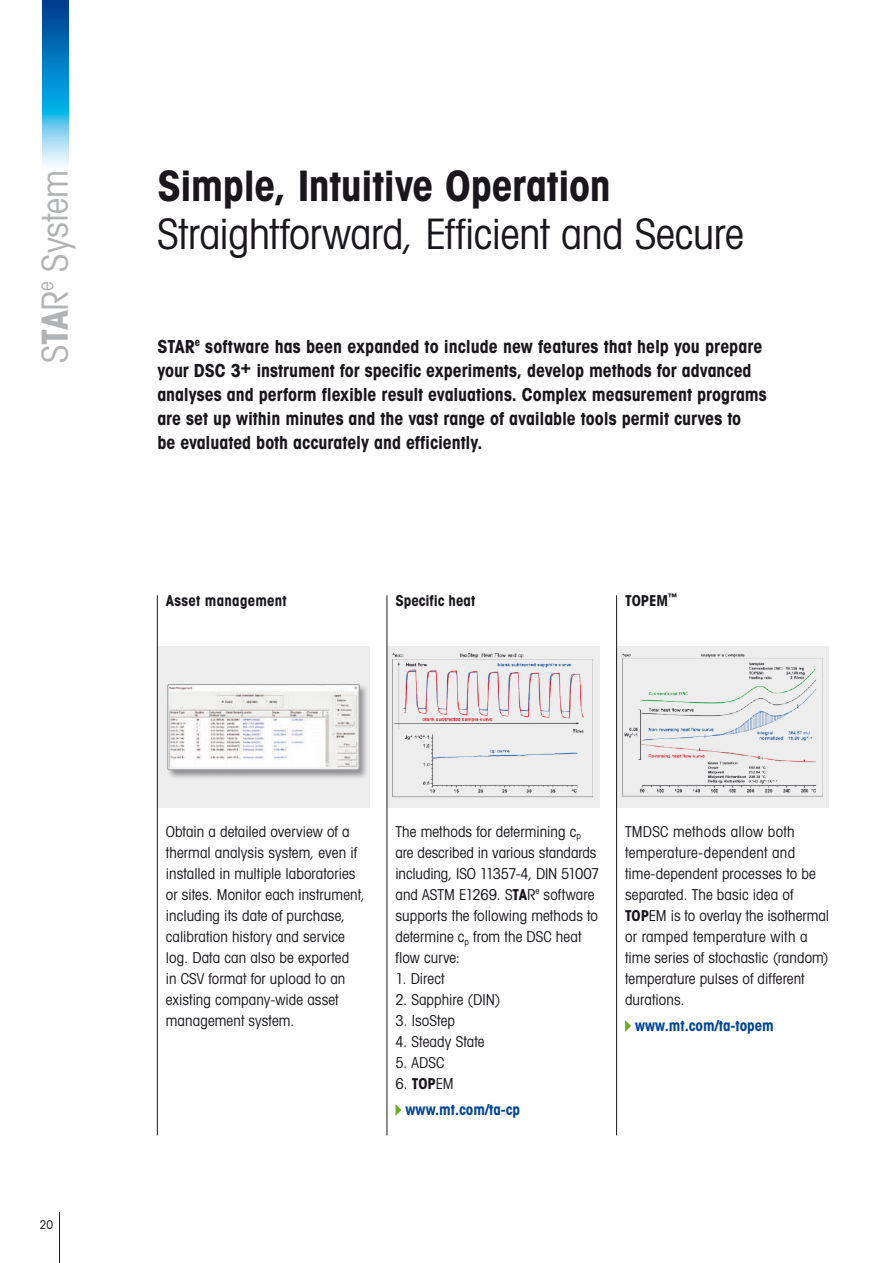
<style>
.page{position:relative;width:893px;height:1263px;background:#fff}
.page>*{position:absolute;margin:0;border:0;box-sizing:border-box;transform-origin:0 0}
.t1{font:42px "Avant Gardefor MT Bk";letter-spacing:-.01em;color:#1a171c}
.t2{font:42px "Avant Gardefor MT Bd";letter-spacing:-.01em;color:#1a171c}
.t3{font:36px "Avant Gardefor MT Bk";letter-spacing:-.005em;color:#b1b3b4}
.t4{font:18px/24px "Avant Gardefor MT Bd";letter-spacing:-.005em;color:#1a171c}
.t5{font:15px/21px "Avant Gardefor MT Bk";letter-spacing:.005em;color:#1a171c}
.t6{font:15px "Avant Gardefor MT Bd";color:#004595}
.t7{font:15px "Avant Gardefor MT Bd";letter-spacing:.005em;color:#1a171c}
.t8{font:12px "Avant Gardefor MT Bk";color:#1a171c}
.s1{font-family:"Avant Gardefor MT Bd"}
</style>
<div class="page">
<div style="left:387px;top:646px;width:213px;height:162px;background:#ededee"></div>
<img style="left:393px;top:653px;width:200px;height:144px">
<div style="left:617px;top:646px;width:212px;height:162px;background:#ededee"></div>
<img style="left:623px;top:653px;width:199px;height:144px">
<div style="left:157px;top:646px;width:213px;height:162px;background:#ededee"></div>
<div style="left:166px;top:683px;width:204px;height:97px;background:#1a171c;opacity:.45"></div>
<img style="left:170px;top:686px;width:188px;height:82px">
<div style="left:168px;top:684px;width:192px;height:86px;border:1px solid #9d9ea0"></div>
<hr style="left:59px;top:1212px;width:1px;height:51px;background:#1a171c">
<img style="left:43px;top:0;width:25px;height:166px">
<svg style="left:395px;top:1104px;width:6px;height:12px"></svg>
<svg style="left:625px;top:1020px;width:6px;height:12px"></svg>
<hr style="left:387px;top:595px;width:1px;height:540px;background:#1a171c">
<hr style="left:616px;top:595px;width:1px;height:540px;background:#1a171c">
<hr style="left:157px;top:595px;width:1px;height:540px;background:#1a171c">
<h2 class="t3" style="left:33px;top:363px;width:194px;rotate:-90deg">S<span class="s1">TA</span>R<sup>e</sup> System</h2>
<h1 class="t2" style="left:157px;top:158px;width:455px">Simple, Intuitive Operation</h1>
<h1 class="t1" style="left:157px;top:207px;width:588px">Straightforward, Efficient and Secure</h1>
<p class="t4" style="left:157px;top:334px;width:611px">STAR<sup>e</sup> software has been expanded to include new features that help you prepare your DSC 3+ instrument for specific experiments, develop methods for advanced analyses and perform flexible result evaluations. Complex measurement programs are set up within minutes and the vast range of available tools permit curves to<br>be evaluated both accurately and efficiently.</p>
<p class="t7" style="left:166px;top:591px;width:122px">Asset management</p>
<p class="t7" style="left:395px;top:591px;width:81px">Specific heat</p>
<p class="t7" style="left:625px;top:591px;width:54px">TOPEM<sup>™</sup></p>
<p class="t8" style="left:40px;top:1217px;width:15px">20</p>
<p class="t5" style="left:166px;top:821px;width:201px">Obtain a detailed overview of a thermal analysis system, even if installed in multiple laboratories or sites. Monitor each instrument, including its date of purchase, calibration history and service log. Data can also be exported<br>in CSV format for upload to an existing company-wide asset management system.</p>
<p class="t5" style="left:395px;top:821px;width:206px">The methods for determining c<sub>p </sub>are described in various standards including, ISO 11357-4, DIN 51007 and ASTM E1269. S<span class="s1">TA</span>R<sup>e</sup> software supports the following methods to determine c<sub>p</sub> from the DSC heat flow curve:</p>
<p class="t5" style="left:395px;top:968px;width:50px">1. Direct</p>
<p class="t5" style="left:395px;top:989px;width:107px">2. Sapphire (DIN)</p>
<p class="t5" style="left:395px;top:1010px;width:61px">3. IsoStep</p>
<p class="t5" style="left:395px;top:1031px;width:91px">4. Steady State</p>
<p class="t5" style="left:395px;top:1052px;width:50px">5. ADSC</p>
<p class="t5" style="left:395px;top:1073px;width:60px">6. <span class="s1">TOP</span>EM</p>
<p class="t6" style="left:406px;top:1099px;width:116px">www.mt.com/ta-cp</p>
<p class="t5" style="left:625px;top:821px;width:206px">TMDSC methods allow both temperature-dependent and time-dependent processes to be separated. The basic idea of<br><span class="s1">TOP</span>EM is to overlay the isothermal or ramped temperature with a time series of stochastic (random) temperature pulses of different durations.</p>
<p class="t6" style="left:635px;top:1015px;width:140px">www.mt.com/ta-topem</p>
</div>
